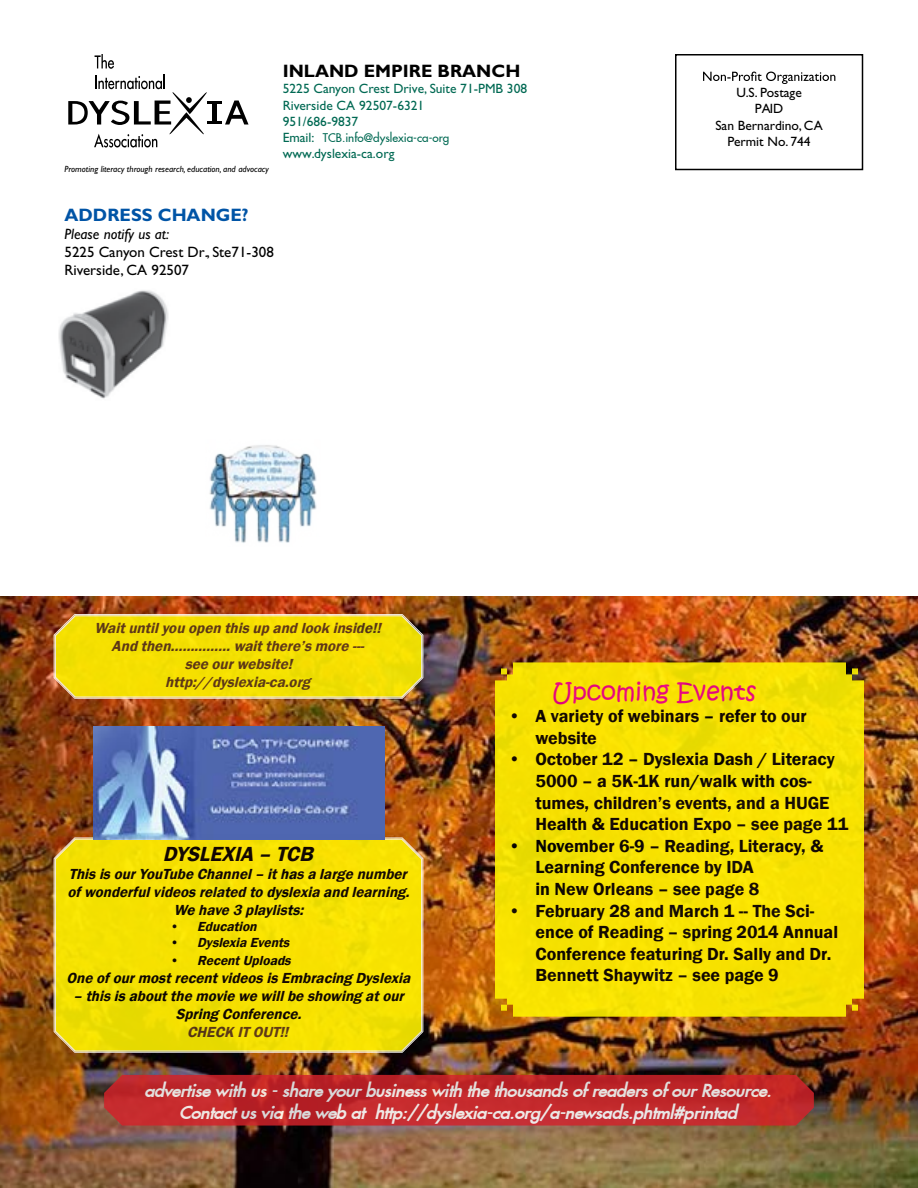
<style>
.page{position:relative;width:918px;height:1188px;background:#fff}
.page>*{position:absolute;margin:0;border:0;box-sizing:border-box;transform-origin:0 0}
.t1{font:24px "Kristen ITC";color:#ec008c}
.t2{font:italic 600 21px "Franklin Gothic";color:#000}
.t3{font:600 18px/21.6px "Franklin Gothic";color:#000}
.t4{font:italic 700 18px/21.6px "Fusi";color:#fff;text-align:center}
.t5{font:700 18px "Gill Sans Std";color:#000}
.t6{font:700 18px "Gill Sans Std";color:#0054a6}
.t7{font:italic 600 15px/18px "Franklin Gothic";color:#000;text-align:center}
.t8{font:italic 600 15px/18px "Franklin Gothic";color:#583818;text-align:center}
.t9{font:15px/18px "Gill Sans Std";color:#000}
.t10{font:italic 15px "Gill Sans Std";color:#000}
.t11{font:13.5px/16.2px "Gill Sans Std";color:#006953}
.t12{font:13.5px/16.2px "Gill Sans Std";color:#000;text-align:center}
.t13{font:italic 600 13.5px "Franklin Gothic";color:#000}
.t14{font:12px "Fusi Normal";color:#006953}
.t15{font:italic 9px "Gill Sans Std";color:#000}
.s1{font-style:normal}
</style>
<div class="page">
<img style="left:0;top:596px;width:918px;height:592px">
<svg style="left:703px;top:72px;width:132px;height:12px"></svg>
<div style="left:675px;top:54px;width:188px;height:116px;border:2px solid #000"></div>
<img style="left:58px;top:290px;width:110px;height:109px">
<svg style="left:68px;top:54px;width:181px;height:93px"></svg>
<svg style="left:54px;top:614px;width:369px;height:85px;background:#f0da0e"></svg>
<img style="left:209px;top:445px;width:108px;height:98px">
<svg style="left:495px;top:662px;width:369px;height:355px;background:#f5e001"></svg>
<svg style="left:104px;top:1075px;width:710px;height:51px;background:#bd282a"></svg>
<svg style="left:55px;top:839px;width:367px;height:212px;background:#f3df04"></svg>
<img style="left:93px;top:726px;width:291px;height:113px">
<p class="t15" style="left:64px;top:164px;width:206px">Promoting literacy through research, education, and advocacy</p>
<p class="t5" style="left:283px;top:61px;width:239px">INLAND EMPIRE BRANCH</p>
<p class="t11" style="left:283px;top:81px;width:246px">5225 Canyon Crest Drive, Suite 71-PMB 308<br>Riverside CA 92507-6321<br>951/686-9837<br>Email:<br>www.dyslexia-ca.org</p>
<p class="t14" style="left:323px;top:130px;width:128px">TCB.info@dyslexia-ca-org</p>
<p class="t6" style="left:64px;top:204px;width:186px">ADDRESS CHANGE?</p>
<p class="t10" style="left:64px;top:225px;width:106px">Please notify us at:</p>
<p class="t9" style="left:64px;top:243px;width:211px">5225 Canyon Crest Dr., Ste71-308<br>Riverside, CA 92507</p>
<p class="t12" style="left:715px;top:85px;width:109px">U.S. Postage<br>PAID<br>San Bernardino, CA<br>Permit No. 744</p>
<p class="t8" style="left:95px;top:619px;width:292px">Waituntilyou open thisup and look inside!!<br>And then…………… waitthere’smore--- seeourwebsite!<br>http://dyslexia-ca.org</p>
<p class="t2" style="left:163px;top:841px;width:158px">DYSLEXIA – TCB</p>
<p class="t7" style="left:68px;top:865px;width:348px">ThisisourYouTubeChannel– ithasa largenumber ofwonderfulvideosrelated todyslexia and learning.<br>Wehave3 playlists:</p>
<p class="t13" style="left:170px;top:918px;width:92px"><span class="s1">•</span> Education</p>
<p class="t13" style="left:170px;top:934px;width:124px"><span class="s1">•</span> Dyslexia Events</p>
<p class="t13" style="left:170px;top:952px;width:126px"><span class="s1">•</span> RecentUploads</p>
<p class="t7" style="left:67px;top:969px;width:350px">OneofourmostrecentvideosisEmbracing Dyslexia</p>
<p class="t7" style="left:73px;top:987px;width:337px">– thisisaboutthemoviewewillbeshowing atour<br>Spring Conference.</p>
<p class="t8" style="left:187px;top:1023px;width:107px">CHECK ITOUT!!</p>
<h1 class="t1" style="left:552px;top:676px;width:206px">Upcoming Events</h1>
<p class="t3" style="left:535px;top:706px;width:273px;text-indent:-27px">• A variety of webinars – refer to our website</p>
<p class="t3" style="left:535px;top:749px;width:314px;text-indent:-27px">• October 12 – Dyslexia Dash / Literacy 5000 – a 5K-1K run/walk with cos&shy;tumes, children’s events, and a HUGE Health &amp; Education Expo – see page 11</p>
<p class="t3" style="left:535px;top:835px;width:289px;text-indent:-27px">• November 6-9 – Reading, Literacy, &amp;<br>Learning Conference by IDA<br>in New Orleans – see page 8</p>
<p class="t3" style="left:535px;top:900px;width:304px;text-indent:-27px">• February 28 and March 1 -- The Sci&shy;ence of Reading – spring 2014 Annual Conference featuring Dr. Sally and Dr.<br>Bennett Shaywitz – see page 9</p>
<p class="t4" style="left:144px;top:1080px;width:629px">advertise with us - share your business with the thousands of readers of our Resource.<br>Contact us via the web at http://dyslexia-ca.org/a-newsads.phtml#printad</p>
</div>
